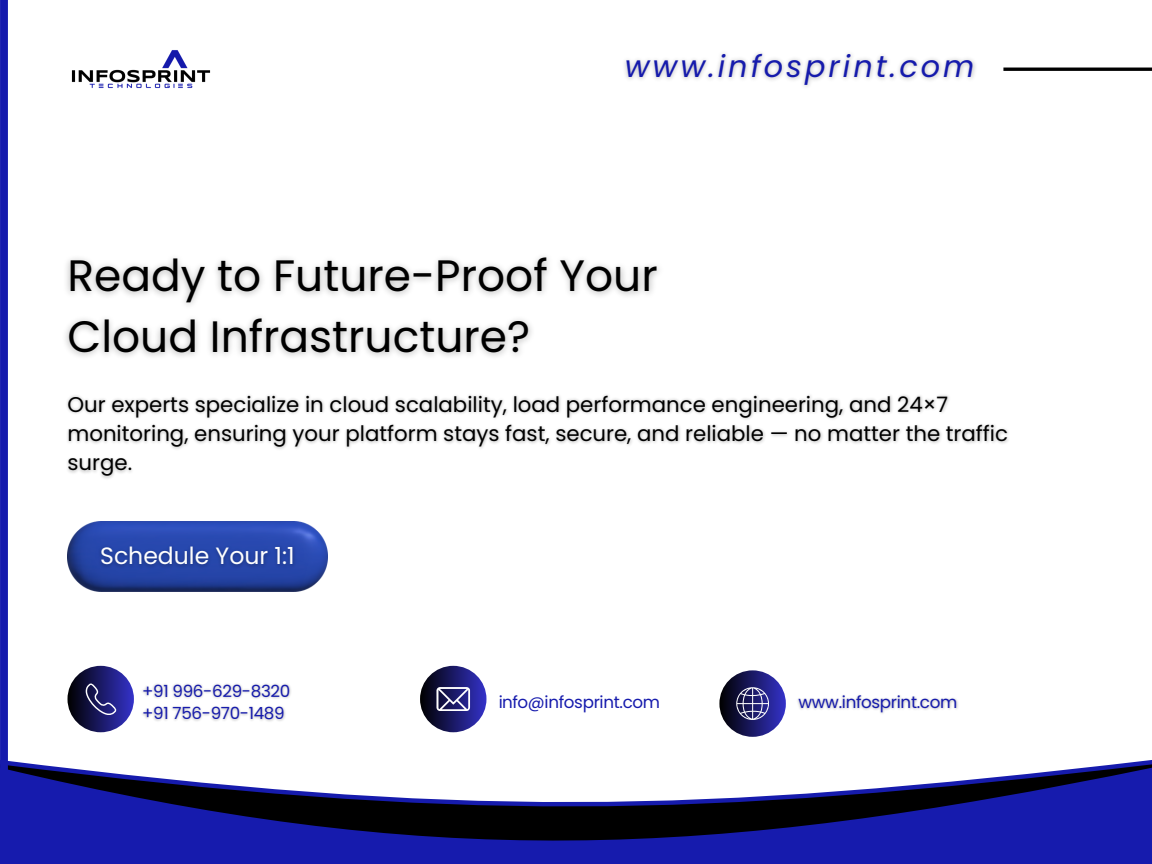
<style>
.page{position:relative;width:1152px;height:864px;background:#fff}
.page>*{position:absolute;margin:0;border:0;box-sizing:border-box;transform-origin:0 0}
.t1{font:43.95px/60.8px "Poppins";color:#000}
.t2{font:italic 30.3px "Poppins";letter-spacing:.1em;color:#161bad}
.t3{font:23.55px "Poppins";color:#fff}
.t4{font:21.3px/29.2px "Poppins";color:#000}
.t5{font:16.8px/22.4px "Poppins";letter-spacing:-.02em;color:#161bad}
</style>
<div class="page">
<svg style="left:8px;top:768px;width:1144px;height:4px"></svg>
<svg style="left:8px;top:772px;width:1144px;height:92px;fill:#161bad"></svg>
<div style="left:0;top:0;width:8px;height:864px;background:#161bad"></div>
<hr style="left:1003px;top:68px;width:149px;height:3px;background:#000">
<img style="left:624px;top:53px;width:352px;height:34px">
<img style="left:71px;top:50px;width:140px;height:39px">
<img style="left:67px;top:395px;width:942px;height:84px">
<img style="left:67px;top:522px;width:260px;height:70px">
<img style="left:94px;top:539px;width:206px;height:34px">
<svg style="left:67px;top:666px;width:67px;height:66px"></svg>
<svg style="left:719px;top:670px;width:67px;height:67px"></svg>
<svg style="left:736px;top:687px;width:33px;height:33px"></svg>
<svg style="left:420px;top:666px;width:66px;height:66px"></svg>
<svg style="left:436px;top:687px;width:34px;height:24px"></svg>
<svg style="left:85px;top:682px;width:32px;height:33px"></svg>
<img style="left:142px;top:684px;width:149px;height:38px">
<img style="left:797px;top:695px;width:161px;height:19px">
<h2 class="t2" style="left:625px;top:45px;width:351px">www.infosprint.com</h2>
<h1 class="t1" style="left:67px;top:245px;width:592px">Ready to Future-Proof Your<br>Cloud Infrastructure?</h1>
<h3 class="t4" style="left:67px;top:390px;width:942px">Our experts specialize in cloud scalability, load performance engineering, and 24×7 monitoring, ensuring your platform stays fast, secure, and reliable — no matter the traffic surge.</h3>
<p class="t3" style="left:100px;top:539px;width:196px">Schedule Your 1:1</p>
<p class="t5" style="left:142px;top:680px;width:150px">+91 996-629-8320 +91 756-970-1489</p>
<p class="t5" style="left:799px;top:691px;width:160px">www.infosprint.com</p>
<p class="t5" style="left:498px;top:691px;width:163px">info@infosprint.com</p>
</div>
